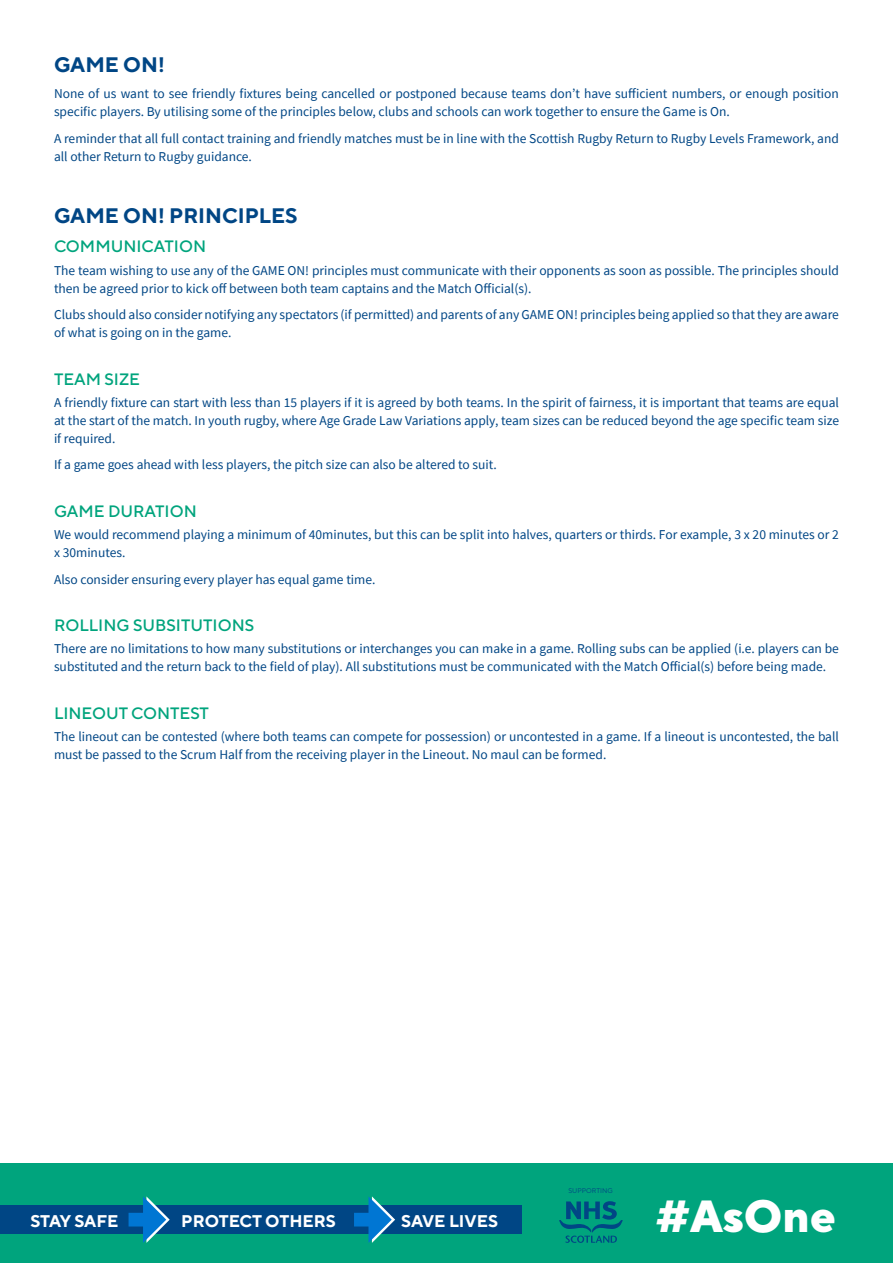
<style>
.page{position:relative;width:893px;height:1263px;background:#fff}
.page>*{position:absolute;margin:0;border:0;box-sizing:border-box;transform-origin:0 0}
.t1{font:800 45px "TT Norms Pro";color:#fff}
.t2{font:700 21px "TT Norms Pro";color:#004685}
.t3{font:700 16.95px "TT Norms Pro";color:#fff}
.t4{font:500 16.5px "TT Norms Pro";color:#00a47d}
.t5{font:13.5px/18px "Source Sans Pro";color:#004685}
.t6{font:6.75px "TT Norms Pro";color:#004685}
</style>
<div class="page">
<div style="left:0;top:1163px;width:893px;height:100px;background:#00a47d"></div>
<svg style="left:559px;top:1201px;width:64px;height:42px"></svg>
<div style="left:142px;top:1205px;width:233px;height:29px;background:#004685"></div>
<div style="left:0;top:1205px;width:149px;height:29px;background:#004685"></div>
<div style="left:377px;top:1205px;width:145px;height:29px;background:#004685"></div>
<svg style="left:129px;top:1196px;width:41px;height:47px"></svg>
<svg style="left:354px;top:1196px;width:41px;height:47px"></svg>
<p class="t2" style="left:54px;top:49px;width:112px">GAME ON!</p>
<p class="t5" style="left:54px;top:85px;width:786px">None of us want to see friendly fixtures being cancelled or postponed because teams don’t have sufficient numbers, or enough position specific players. By utilising some of the principles below, clubs and schools can work together to ensure the Game is On.</p>
<p class="t5" style="left:54px;top:129px;width:786px">A reminder that all full contact training and friendly matches must be in line with the Scottish Rugby Return to Rugby Levels Framework, and all other Return to Rugby guidance.</p>
<p class="t2" style="left:54px;top:200px;width:245px">GAME ON! PRINCIPLES</p>
<p class="t4" style="left:54px;top:235px;width:154px">COMMUNICATION</p>
<p class="t5" style="left:54px;top:261px;width:786px">The team wishing to use any of the GAME ON! principles must communicate with their opponents as soon as possible. The principles should then be agreed prior to kick off between both team captains and the Match Official(s).</p>
<p class="t5" style="left:54px;top:306px;width:786px">Clubs should also consider notifying any spectators (if permitted) and parents of any GAME ON! principles being applied so that they are aware of what is going on in the game.</p>
<p class="t4" style="left:54px;top:367px;width:87px">TEAM SIZE</p>
<p class="t5" style="left:54px;top:393px;width:787px;text-align:justify">A friendly fixture can start with less than 15 players if it is agreed by both teams. In the spirit of fairness, it is important that teams are equal at the start of the match. In youth rugby, where Age Grade Law Variations apply, team sizes can be reduced beyond the age specific team size if required.</p>
<p class="t5" style="left:54px;top:456px;width:444px">If a game goes ahead with less players, the pitch size can also be altered to suit.</p>
<p class="t4" style="left:54px;top:499px;width:144px">GAME DURATION</p>
<p class="t5" style="left:54px;top:526px;width:786px">We would recommend playing a minimum of 40minutes, but this can be split into halves, quarters or thirds. For example, 3 x 20 minutes or 2 x 30minutes.</p>
<p class="t5" style="left:54px;top:570px;width:323px">Also consider ensuring every player has equal game time.</p>
<p class="t4" style="left:54px;top:613px;width:202px">ROLLING SUBSITUTIONS</p>
<p class="t5" style="left:54px;top:640px;width:786px">There are no limitations to how many substitutions or interchanges you can make in a game. Rolling subs can be applied (i.e. players can be substituted and the return back to the field of play). All substitutions must be communicated with the Match Official(s) before being made.</p>
<p class="t4" style="left:54px;top:701px;width:156px">LINEOUT CONTEST</p>
<p class="t5" style="left:54px;top:728px;width:786px">The lineout can be contested (where both teams can compete for possession) or uncontested in a game. If a lineout is uncontested, the ball must be passed to the Scrum Half from the receiving player in the Lineout. No maul can be formed.</p>
<p class="t3" style="left:31px;top:1208px;width:89px">STAY SAFE</p>
<p class="t3" style="left:181px;top:1208px;width:156px">PROTECT OTHERS</p>
<p class="t3" style="left:401px;top:1208px;width:98px">SAVE LIVES</p>
<p class="t6" style="left:568px;top:1186px;width:46px">SUPPORTING</p>
<h1 class="t1" style="left:656px;top:1183px;width:181px">#AsOne</h1>
</div>
